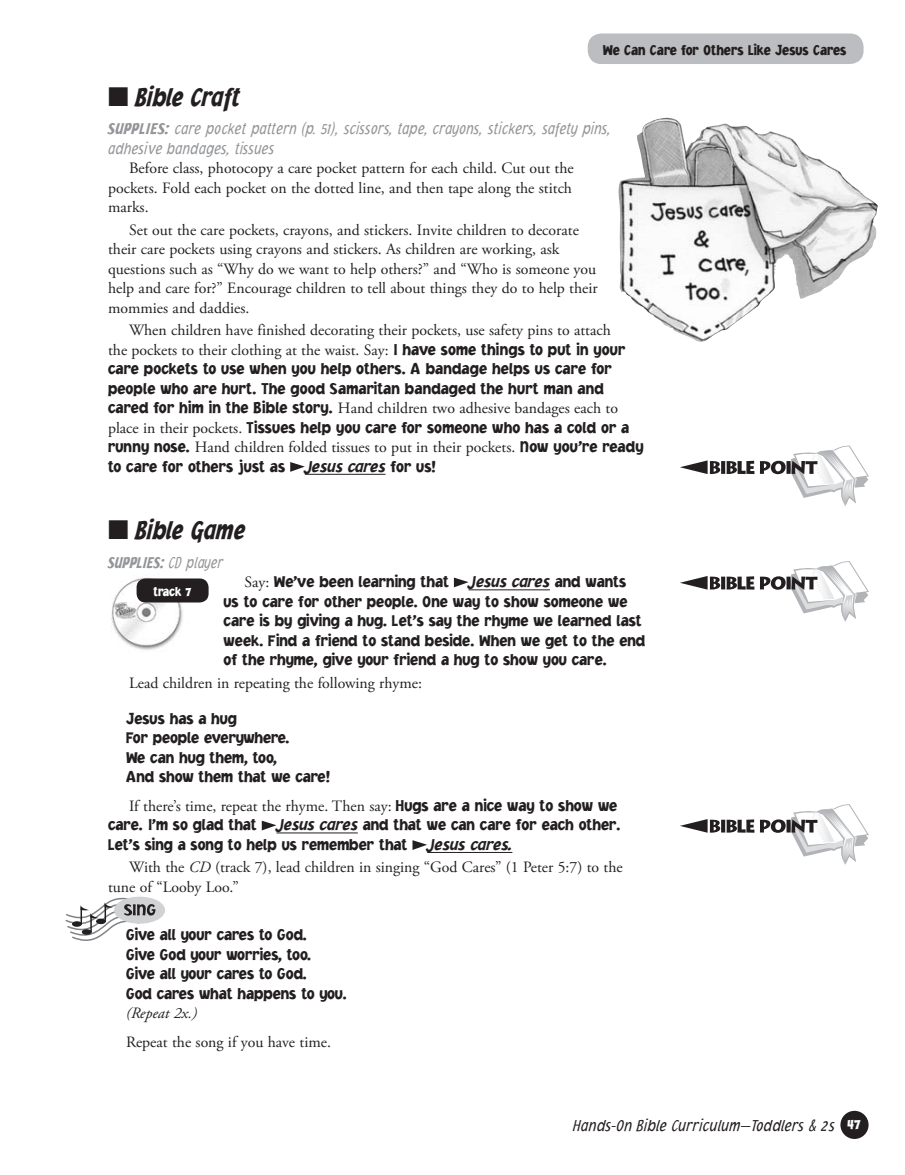
<style>
.page{position:relative;width:905px;height:1175px;background:#fff}
.page>*{position:absolute;margin:0;border:0;box-sizing:border-box;transform-origin:0 0}
.Main_Subhead{font:italic 900 27px "Jacoby Cond ICG";letter-spacing:-.015em;color:#231f20;scale:.9 1}
.Lyrics{font:900 16.5px/19.5px "Jacoby ICG";color:#231f20;scale:.9 1}
.Main_Supplies{font:italic 300 16.5px/19.5px "Jacoby Cond ICG";color:#939598;scale:.95 1}
.t1{font:italic 300 16.5px "Jacoby Cond ICG";color:#231f20}
.Lyrics_1st_line{font:900 16.5px "Jacoby ICG";color:#231f20;scale:.9 1}
.Lyrics_last_line{font:900 16.5px "Jacoby ICG";color:#231f20;scale:.9 1}
.Main_Supplies-2{font:italic 900 16.5px "Jacoby Cond ICG";letter-spacing:.015em;color:#939598;scale:.9 1}
.Lyrics-2{font:15.75px/19.5px "Adobe Garamond Pro";color:#231f20}
.Lyrics_last_line-2{font:italic 15.75px "Adobe Garamond Pro";color:#231f20}
.t2{font:900 15px "Jacoby Cond ICG";color:#231f20}
.t3{font:900 13.5px "Jacoby Cond ICG";color:#fff}
.s1{font-weight:900}
.s2{font-family:"Jacoby ICG";font-weight:900;font-size:16.5px}
.s3{font-family:"Adobe Garamond Pro";font-weight:400;font-size:15.75px}
.s4{font-style:italic}
.s5{font-weight:300}
.s6{font-weight:900;font-style:normal;font-size:15px;color:#fff}
</style>
<div class="page">
<div style="left:840px;top:1110px;width:28px;height:28px;background:#231f20;border-radius:50%"></div>
<div style="left:587px;top:34px;width:276px;height:30px;background:#bcbdc0;border-radius:14px"></div>
<hr style="left:305px;top:474px;width:80px;height:1px;background:#231f20">
<hr style="left:468px;top:589px;width:82px;height:1px;background:#231f20">
<hr style="left:276px;top:832px;width:82px;height:1px;background:#231f20">
<hr style="left:427px;top:852px;width:85px;height:1px;background:#231f20">
<svg style="left:290px;top:462px;width:15px;height:10px"></svg>
<svg style="left:454px;top:577px;width:14px;height:10px"></svg>
<svg style="left:262px;top:820px;width:14px;height:10px"></svg>
<svg style="left:412px;top:840px;width:15px;height:10px"></svg>
<svg style="left:760px;top:445px;width:109px;height:61px"></svg>
<svg style="left:680px;top:460px;width:74px;height:14px"></svg>
<svg style="left:760px;top:561px;width:109px;height:61px"></svg>
<svg style="left:680px;top:576px;width:74px;height:13px"></svg>
<svg style="left:760px;top:804px;width:109px;height:61px"></svg>
<svg style="left:680px;top:819px;width:74px;height:13px"></svg>
<div style="left:114px;top:896px;width:51px;height:27px;background:#d1d2d4;border-radius:50%"></div>
<svg style="left:65px;top:896px;width:90px;height:45px"></svg>
<img style="left:111px;top:577px;width:81px;height:73px">
<div style="left:136px;top:578px;width:72px;height:24px;background:#231f20;border-radius:9px"></div>
<img style="left:618px;top:117px;width:259px;height:225px">
<p class="t2" style="left:603px;top:41px;width:245px">We Can Care for Others Like Jesus Cares</p>
<p class="Main_Subhead" style="left:108px;top:80px;width:148px">■ Bible Craft</p>
<p class="Main_Supplies" style="left:108px;top:119px;width:530px"><span class="s1">SUPPLIES:</span> care pocket pattern (p. 51), scissors, tape, crayons, stickers, safety pins, adhesive bandages, tissues</p>
<p class="Lyrics-2" style="left:108px;top:159px;width:467px;text-align:justify;text-indent:21px">Before class, photocopy a care pocket pattern for each child. Cut out the pockets. Fold each pocket on the dotted line, and then tape along the stitch marks.</p>
<p class="Lyrics-2" style="left:108px;top:220px;width:491px;text-indent:21px">Set out the care pockets, crayons, and stickers. Invite children to decorate their care pockets using crayons and stickers. As children are working, ask questions such as “Why do we want to help others?” and “Who is someone you help and care for?” Encourage children to tell about things they do to help their mommies and daddies.</p>
<p class="Lyrics-2" style="left:108px;top:321px;width:519px;text-align:center">When children have finished decorating their pockets, use safety pins to attach<br>the pockets to their clothing at the waist. Say: <span class="s2">I have some things to put in your</span></p>
<p class="Lyrics" style="left:108px;top:359px;width:561px">care pockets to use when you help others. A bandage helps us care for people who are hurt. The good Samaritan bandaged the hurt man and</p>
<p class="Lyrics-2" style="left:108px;top:399px;width:511px"><span class="s2">cared for him in the Bible story.</span> Hand children two adhesive bandages each to</p>
<p class="Lyrics" style="left:108px;top:417px;width:580px"><span class="s3">place in their pockets.</span> Tissues help you care for someone who has a cold or a</p>
<p class="Lyrics-2" style="left:108px;top:438px;width:537px"><span class="s2">runny nose.</span> Hand children folded tissues to put in their pockets. <span class="s2">Now you’re ready</span></p>
<p class="Lyrics" style="left:108px;top:456px;width:366px">to care for others just as <span class="s4">Jesus cares</span> for us!</p>
<p class="Main_Subhead" style="left:108px;top:514px;width:154px">■ Bible Game</p>
<p class="Main_Supplies-2" style="left:108px;top:552px;width:129px">SUPPLIES: <span class="s5">CD player</span></p>
<p class="Lyrics" style="left:224px;top:572px;width:470px;text-indent:21px"><span class="s3">Say:</span> We’ve been learning that <span class="s4">Jesus cares</span> and wants us to care for other people. One way to show someone we care is by giving a hug. Let’s say the rhyme we learned last week. Find a friend to stand beside. When we get to the end of the rhyme, give your friend a hug to show you care.</p>
<p class="Lyrics-2" style="left:129px;top:673px;width:294px">Lead children in repeating the following rhyme:</p>
<p class="Lyrics_1st_line" style="left:126px;top:708px;width:125px">Jesus has a hug</p>
<p class="Lyrics" style="left:126px;top:728px;width:183px">For people everywhere.</p>
<p class="Lyrics" style="left:126px;top:747px;width:169px">We can hug them, too,</p>
<p class="Lyrics_last_line" style="left:126px;top:767px;width:228px">And show them that we care!</p>
<p class="Lyrics-2" style="left:129px;top:796px;width:490px">If there’s time, repeat the rhyme. Then say: <span class="s2">Hugs are a nice way to show we</span></p>
<p class="Lyrics" style="left:108px;top:815px;width:571px">care. I’m so glad that <span class="s4">Jesus cares</span> and that we can care for each other.<br>Let’s sing a song to help us remember that <span class="s4">Jesus cares.</span></p>
<p class="Lyrics-2" style="left:108px;top:858px;width:516px;text-indent:21px">With the <span class="s4">CD</span> (track 7), lead children in singing “God Cares” (1 Peter 5:7) to the tune of “Looby Loo.”</p>
<p class="Lyrics_1st_line" style="left:126px;top:924px;width:202px">Give all your cares to God.</p>
<p class="Lyrics" style="left:126px;top:944px;width:207px">Give God your worries, too.</p>
<p class="Lyrics" style="left:126px;top:963px;width:202px">Give all your cares to God.</p>
<p class="Lyrics" style="left:126px;top:983px;width:247px">God cares what happens to you.</p>
<p class="Lyrics_last_line-2" style="left:126px;top:1003px;width:73px">(Repeat 2x.)</p>
<p class="Lyrics-2" style="left:126px;top:1032px;width:206px">Repeat the song if you have time.</p>
<p class="t3" style="left:153px;top:583px;width:40px">track 7</p>
<p class="t1" style="left:573px;top:1116px;width:289px">Hands-On Bible Curriculum—Toddlers &amp; 2s <span class="s6">47</span></p>
</div>
